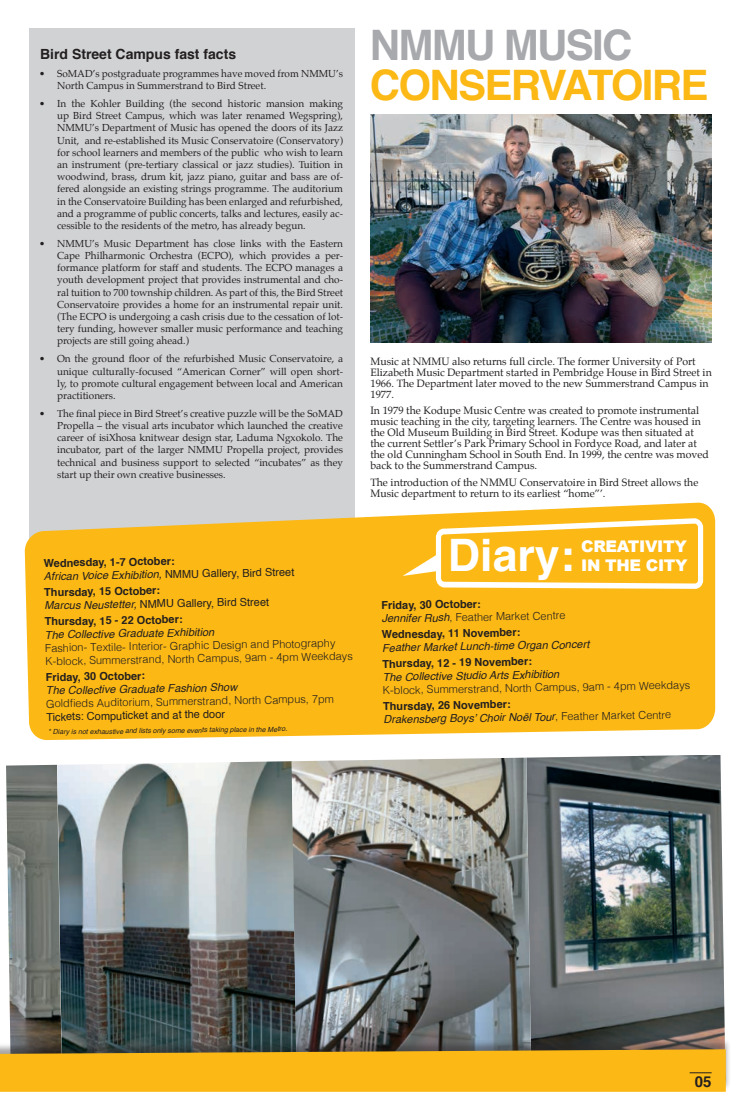
<style>
.page{position:relative;width:740px;height:1106px;background:#fff}
.page>*{position:absolute;margin:0;border:0;box-sizing:border-box;transform-origin:0 0}
.t1{font:700 44.7px "Helvetica";color:#fff}
.t2{font:700 42px "Helvetica";letter-spacing:-.04em;color:#fcb814}
.t3{font:700 42px "Helvetica";letter-spacing:-.04em;color:#a8a9ad}
.t4{font:900 16.1px "Arial";letter-spacing:-.02em;color:#fff}
.t5{font:700 15px "Helvetica";color:#231f20}
.t6{font:700 14px "Helvetica";color:#231f20}
.t7{font:italic 11px/16px "Helvetica";color:#231f20}
.t8{font:300 11px/13.2px "Helvetica";color:#231f20}
.t9{font:11px/16px "Helvetica";color:#231f20}
.t10{font:700 11px "Helvetica";color:#231f20}
.t11{font:10.5px/11px "Palatino";color:#231f20}
.t12{font:10px/12.2px "Palatino";color:#231f20;text-align:justify}
.t13{font:italic 7px "Helvetica";color:#231f20}
.s1{font-style:normal}
.s2{font-weight:700;font-style:normal}
.s3{font-style:italic}
.s4{font-weight:700}
.s5{font-weight:400;font-style:italic}
.s6{font-weight:300;font-style:normal}
</style>
<div class="page">
<img style="left:6px;top:764px;width:51px;height:274px">
<div style="left:29px;top:28px;width:325px;height:533px;background:#d1d2d4"></div>
<img style="left:370px;top:115px;width:341px;height:228px">
<img style="left:57px;top:761px;width:234px;height:277px">
<img style="left:531px;top:755px;width:194px;height:283px">
<img style="left:291px;top:757px;width:240px;height:281px">
<svg style="left:25px;top:502px;width:690px;height:238px;background:#f9bd2a"></svg>
<svg style="left:403px;top:518px;width:300px;height:71px"></svg>
<div style="left:0;top:1038px;width:731px;height:53px;background:#231f20;opacity:.4"></div>
<svg style="left:0;top:1049px;width:726px;height:42px;background:#f0b016"></svg>
<h3 class="t6" style="left:40px;top:43px;width:198px">Bird Street Campus fast facts</h3>
<p class="t12" style="left:57px;top:67px;width:287px;text-indent:-18px">• SoMAD’s postgraduate programmes have moved from NMMU’s<br>North Campus in Summerstrand to Bird Street.</p>
<p class="t12" style="left:57px;top:97px;width:287px;text-indent:-18px">• In the Kohler Building (the second historic mansion making up Bird Street Campus, which was later renamed Wegspring), NMMU’s Department of Music has opened the doors of its Jazz Unit, and re-established its Music Conservatoire (Conservatory) for school learners and members of the public who wish to learn an instrument (pre-tertiary classical or jazz studies). Tuition in woodwind, brass, drum kit, jazz piano, guitar and bass are of&shy;fered alongside an existing strings programme. The auditorium in the Conservatoire Building has been enlarged and refurbished, and a programme of public concerts, talks and lectures, easily ac&shy;cessible to the residents of the metro, has already begun.</p>
<p class="t12" style="left:57px;top:237px;width:287px;text-indent:-18px">• NMMU’s Music Department has close links with the Eastern Cape Philharmonic Orchestra (ECPO), which provides a per&shy;formance platform for staff and students. The ECPO manages a youth development project that provides instrumental and cho&shy;ral tuition to 700 township children. As part of this, the Bird Street Conservatoire provides a home for an instrumental repair unit. (The ECPO is undergoing a cash crisis due to the cessation of lot&shy;tery funding, however smaller music performance and teaching projects are still going ahead.)</p>
<p class="t12" style="left:57px;top:353px;width:287px;text-indent:-18px">• On the ground floor of the refurbished Music Conservatoire, a unique culturally-focused “American Corner” will open short&shy;ly, to promote cultural engagement between local and American practitioners.</p>
<p class="t12" style="left:57px;top:407px;width:287px;text-indent:-18px">• The final piece in Bird Street’s creative puzzle will be the SoMAD Propella – the visual arts incubator which launched the creative career of isiXhosa knitwear design star, Laduma Ngxokolo. The incubator, part of the larger NMMU Propella project, provides technical and business support to selected “incubates” as they start up their own creative businesses.</p>
<h2 class="t3" style="left:370px;top:11px;width:264px">NMMU MUSIC</h2>
<h2 class="t2" style="left:370px;top:51px;width:340px">CONSERVATOIRE</h2>
<p class="t11" style="left:370px;top:355px;width:343px">Music at NMMU also returns full circle. The former University of Port Elizabeth Music Department started in Pembridge House in Bird Street in 1966. The Department later moved to the new Summerstrand Campus in 1977.</p>
<p class="t11" style="left:370px;top:405px;width:340px">In 1979 the Kodupe Music Centre was created to promote instrumental music teaching in the city, targeting learners. The Centre was housed in the Old Museum Building in Bird Street. Kodupe was then situated at the current Settler’s Park Primary School in Fordyce Road, and later at the old Cunningham School in South End. In 1999, the centre was moved back to the Summerstrand Campus.</p>
<p class="t11" style="left:370px;top:477px;width:329px">The introduction of the NMMU Conservatoire in Bird Street allows the<br>Music department to return to its earliest “home”’.</p>
<h1 class="t1" style="left:448px;top:519px;width:128px">Diary:</h1>
<h3 class="t4" style="left:581px;top:534px;width:107px">CREATIVITY</h3>
<p class="t10" style="left:44px;top:554px;width:133px;rotate:-1deg">Wednesday, 1-7 October:</p>
<h3 class="t4" style="left:581px;top:553px;width:108px">IN THE CITY</h3>
<p class="t7" style="left:44px;top:568px;width:252px;rotate:-1deg">African Voice Exhibition, <span class="s1">NMMU Gallery, Bird Street<br></span><span class="s2">Thursday, 15 October:</span></p>
<p class="t9" style="left:44px;top:598px;width:226px;rotate:-1deg"><span class="s3">Marcus Neustetter,</span> NMMU Gallery, Bird Street<br><span class="s4">Thursday, 15 - 22 October:</span></p>
<p class="t7" style="left:45px;top:627px;width:171px;rotate:-1deg">The Collective Graduate Exhibition</p>
<p class="t8" style="left:45px;top:640px;width:309px;rotate:-1deg">Fashion- Textile- Interior- Graphic Design and Photography<br>K-block, Summerstrand, North Campus, 9am - 4pm Weekdays</p>
<p class="t10" style="left:45px;top:668px;width:101px;rotate:-1deg">Friday, 30 October:</p>
<p class="t7" style="left:46px;top:682px;width:193px;rotate:-1deg">The Collective Graduate Fashion Show</p>
<p class="t8" style="left:46px;top:696px;width:289px;rotate:-1deg">Goldfi eds Auditorium, Summerstrand, North Campus, 7pm</p>
<p class="t9" style="left:46px;top:709px;width:180px;rotate:-1deg">Tickets: Computicket and at the door</p>
<p class="t8" style="left:381px;top:598px;width:186px;rotate:-1deg"><span class="s4">Friday, 30 October:<br></span><span class="s5">Jennifer Rush</span>, Feather Market Centre</p>
<p class="t10" style="left:382px;top:625px;width:140px;rotate:-1deg">Wednesday, 11 November:</p>
<p class="t7" style="left:382px;top:640px;width:209px;rotate:-1deg">Feather Market Lunch-time Organ Concert</p>
<p class="t10" style="left:382px;top:655px;width:151px;rotate:-1deg">Thursday, 12 - 19 November:</p>
<p class="t7" style="left:382px;top:669px;width:178px;rotate:-1deg">The Collective Studio Arts Exhibition</p>
<p class="t8" style="left:383px;top:683px;width:309px;rotate:-1deg">K-block, Summerstrand, North Campus, 9am - 4pm Weekdays</p>
<p class="t7" style="left:383px;top:700px;width:289px;line-height:13.2px;rotate:-1deg"><span class="s2">Thursday, 26 November:<br></span>Drakensberg Boys’ Choir Noël Tour<span class="s6">, Feather Market Centre</span></p>
<p class="t13" style="left:48px;top:727px;width:241px;rotate:-1deg">* Diary is not exhaustive and lists only some events taking place in the Metro.</p>
<h3 class="t5" style="left:695px;top:1070px;width:18px">05</h3>
</div>
